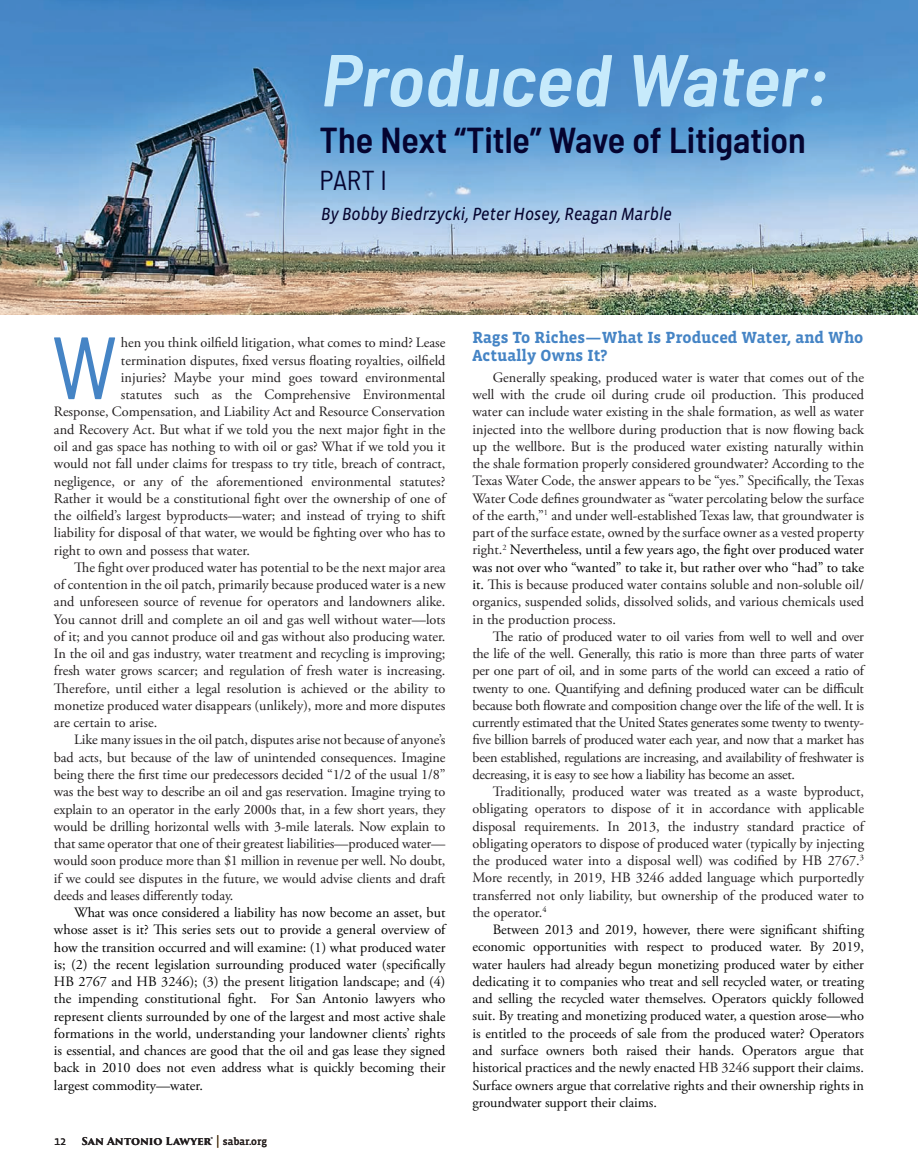
<style>
.page{position:relative;width:918px;height:1175px;background:#fff}
.page>*{position:absolute;margin:0;border:0;box-sizing:border-box;transform-origin:0 0}
.SAL_Body_Text_No_Indent_-_DropCap{font:semi-condensed 88.2px "Barlow";color:#4584c5}
.t1{font:600 semi-condensed 73.35px "Barlow";color:#c7eafb;scale:1.04 1}
.t2{font:600 semi-condensed 36px "Barlow";color:#050430}
.t3{font:semi-condensed 27.3px "Barlow";color:#050430}
.SAL_Byline{font:italic 18px "Vista Sans OTCE";color:#050430;scale:.9 1}
.SAL_Feature_Subhead_1{font:700 16.5px/18px "Vista Slab OTCE";color:#4584c5}
.SAL_Body_Text_Indent{font:14.25px/17.2px "Adobe Garamond Pro";letter-spacing:-.005em;color:#231f20;text-align:justify}
.SAL_Body_Text_No_Indent_-_DropCap-2{font:14.25px "Adobe Garamond Pro";color:#231f20}
.SAL_Body_Text_Indent-2{font:14.25px/17.2px "Adobe Garamond Pro";letter-spacing:-.005em;color:#080808;text-align:justify}
.SAL_Body_Text_Indent-3{font:14.25px/17.2px "Adobe Garamond Pro";color:#000;text-align:justify}
.t4{font:12px "Vista Sans OTCE";color:#231f20}
.t5{font:700 10.5px "Trajan Pro 3";color:#231f20}
.s1{color:#080808}
.s2{font-family:"Vista Slab OTCE";font-weight:400;font-size:13.5px}
.s3{font-family:"Vista Slab OTCE";font-weight:500;color:#77685f}
.s4{color:#000}
.s5{color:#231f20}
</style>
<div class="page">
<img style="left:0;top:0;width:918px;height:314px">
<p class="t1" style="left:320px;top:27px;width:503px">Produced Water:</p>
<p class="t2" style="left:320px;top:113px;width:488px">The Next “Title” Wave of Litigation</p>
<p class="t3" style="left:320px;top:160px;width:69px">PART I</p>
<p class="SAL_Byline" style="left:321px;top:203px;width:392px">By Bobby Biedrzycki, Peter Hosey, Reagan Marble</p>
<p class="SAL_Body_Text_No_Indent_-_DropCap" style="left:52px;top:304px;width:68px">W</p>
<p class="SAL_Body_Text_No_Indent_-_DropCap-2" style="left:121px;top:334px;width:326px">hen you think oilfield litigation, what comes to mind? Lease</p>
<p class="SAL_Body_Text_No_Indent_-_DropCap-2" style="left:121px;top:351px;width:326px">termination disputes, fixed versus floating royalties, oilfield</p>
<p class="SAL_Body_Text_No_Indent_-_DropCap-2" style="left:121px;top:369px;width:326px">injuries? Maybe your mind goes toward environmental</p>
<p class="SAL_Body_Text_No_Indent_-_DropCap-2" style="left:121px;top:386px;width:326px">statutes such as the Comprehensive Environmental</p>
<p class="SAL_Body_Text_No_Indent_-_DropCap-2" style="left:54px;top:403px;width:393px">Response, Compensation, and Liability Act and Resource Conservation</p>
<p class="SAL_Body_Text_No_Indent_-_DropCap-2" style="left:54px;top:420px;width:393px">and Recovery Act. But what if we told you the next major fight in the</p>
<p class="SAL_Body_Text_No_Indent_-_DropCap-2" style="left:54px;top:438px;width:393px">oil and gas space has nothing to with oil or gas? What if we told you it</p>
<p class="SAL_Body_Text_No_Indent_-_DropCap-2" style="left:54px;top:455px;width:393px">would not fall under claims for trespass to try title, breach of contract,</p>
<p class="SAL_Body_Text_No_Indent_-_DropCap-2" style="left:54px;top:472px;width:393px">negligence, or any of the aforementioned environmental statutes?</p>
<p class="SAL_Body_Text_No_Indent_-_DropCap-2" style="left:54px;top:489px;width:393px">Rather it would be a constitutional fight over the ownership of one of</p>
<p class="SAL_Body_Text_No_Indent_-_DropCap-2" style="left:54px;top:507px;width:393px">the oilfield’s largest byproducts—water; and instead of trying to shift</p>
<p class="SAL_Body_Text_No_Indent_-_DropCap-2" style="left:54px;top:524px;width:393px">liability for disposal of that water, we would be fighting over who has to</p>
<p class="SAL_Body_Text_No_Indent_-_DropCap-2" style="left:54px;top:541px;width:197px">right to own and possess that water.</p>
<p class="SAL_Body_Text_Indent" style="left:54px;top:559px;width:393px;text-indent:20px">The fight over produced water has potential to be the next major area of contention in the oil patch, primarily because produced water is a new and unforeseen source of revenue for operators and landowners alike.<br>You cannot drill and complete an oil and gas well without water—lots of it; and you cannot produce oil and gas without also producing water.<br>In the oil and gas industry, water treatment and recycling is improving; fresh water grows scarcer; and regulation of fresh water is increasing.<br>Therefore, until either a legal resolution is achieved or the ability to monetize produced water disappears (unlikely), more and more disputes are certain to arise.</p>
<p class="SAL_Body_Text_Indent" style="left:54px;top:732px;width:393px;text-indent:20px">Like many issues in the oil patch, disputes arise not because of anyone’s bad acts, but because of the law of unintended consequences. Imagine being there the first time our predecessors decided “1/2 of the usual 1/8” was the best way to describe an oil and gas reservation. Imagine trying to explain to an operator in the early 2000s that, in a few short years, they would be drilling horizontal wells with 3-mile laterals. Now explain to that same operator that one of their greatest liabilities—produced water— would soon produce more than $1 million in revenue per well. No doubt, if we could see disputes in the future, we would advise clients and draft deeds and leases differently today.</p>
<p class="SAL_Body_Text_Indent-3" style="left:54px;top:904px;width:393px;text-indent:20px">What was once considered a liability has now become an asset, but whose asset is it? This series sets out to provide a general overview of how the transition occurred and will examine: (1) what produced water is; (2) the recent legislation surrounding produced water <span class="s1">(specifically HB 2767 and HB 3246); (3) the present litigation landscape; and (4) the impending constitutional fight.</span> For San Antonio lawyers who represent clients surrounded by one of the largest and most active shale formations in the world, understanding your landowner clients’ rights is essential, and chances are good that the oil and gas lease they signed back in 2010 does not even address what is quickly becoming their largest commodity—water.</p>
<p class="t4" style="left:54px;top:1134px;width:13px">12</p>
<p class="t5" style="left:82px;top:1133px;width:187px">San Antonio Lawyer® <span class="s2">|</span> <span class="s3">sabar.org</span></p>
<p class="SAL_Feature_Subhead_1" style="left:472px;top:328px;width:392px">Rags To Riches—What Is Produced Water, and Who<br>Actually Owns It?</p>
<p class="SAL_Body_Text_Indent" style="left:472px;top:369px;width:393px;text-indent:20px">Generally speaking, produced water is water that comes out of the well with the crude oil during crude oil production. This produced water can include water existing in the shale formation, as well as water injected into the wellbore during production that is now flowing back up the wellbore. But is the produced water existing naturally within the shale formation properly considered groundwater? According to the Texas Water Code, the answer appears to be “yes.” Specifically, the Texas Water Code defines groundwater as “water percolating below the surface of the earth,”<sup>1</sup> and under well-established Texas law, that groundwater is part of the surface estate, owned by the surface owner as a vested property right.<sup>2</sup> <span class="s4">Nevertheless, until a few years ago, the fight over produced water was not over who “wanted” to take it, but rather over who “had” to take it.</span> This is because produced water contains soluble and non-soluble oil/ organics, suspended solids, dissolved solids, and various chemicals used in the production process.</p>
<p class="SAL_Body_Text_Indent" style="left:473px;top:628px;width:393px;text-indent:20px">The ratio of produced water to oil varies from well to well and over the life of the well. Generally, this ratio is more than three parts of water per one part of oil, and in some parts of the world can exceed a ratio of twenty to one. Quantifying and defining produced water can be difficult because both flowrate and composition change over the life of the well. It is currently estimated that the United States generates some twenty to twenty&shy;five billion barrels of produced water each year, and now that a market has been established, regulations are increasing, and availability of freshwater is decreasing, it is easy to see how a liability has become an asset.</p>
<p class="SAL_Body_Text_Indent" style="left:472px;top:783px;width:393px;text-indent:20px">Traditionally, produced water was treated as a waste byproduct, obligating operators to dispose of it in accordance with applicable disposal requirements. In 2013, the industry standard practice of obligating operators to dispose of produced water (typically by injecting the produced water into a disposal well) was codified by HB 2767.<sup>3<br></sup>More recently, in 2019, HB 3246 added language which purportedly transferred not only liability, but ownership of the produced water to the operator.<sup>4</sup></p>
<p class="SAL_Body_Text_Indent-2" style="left:473px;top:921px;width:393px;text-indent:20px">Between 2013 and 2019, however, there were significant shifting economic opportunities with respect to produced water. By 2019, water haulers had already begun monetizing produced water by either dedicating it to companies who treat and sell recycled water, or treating and selling the recycled water themselves. Operators quickly followed suit. By treating and monetizing produced water, a question arose—who is entitled to the proceeds of sale from the produced water? Operators and surface owners both raised their hands. Operators argue that historical practices and the newly enacted <span class="s5">HB 3246</span> support their claims.<br>Surface owners argue that correlative rights and their ownership rights in groundwater support their claims.</p>
</div>
